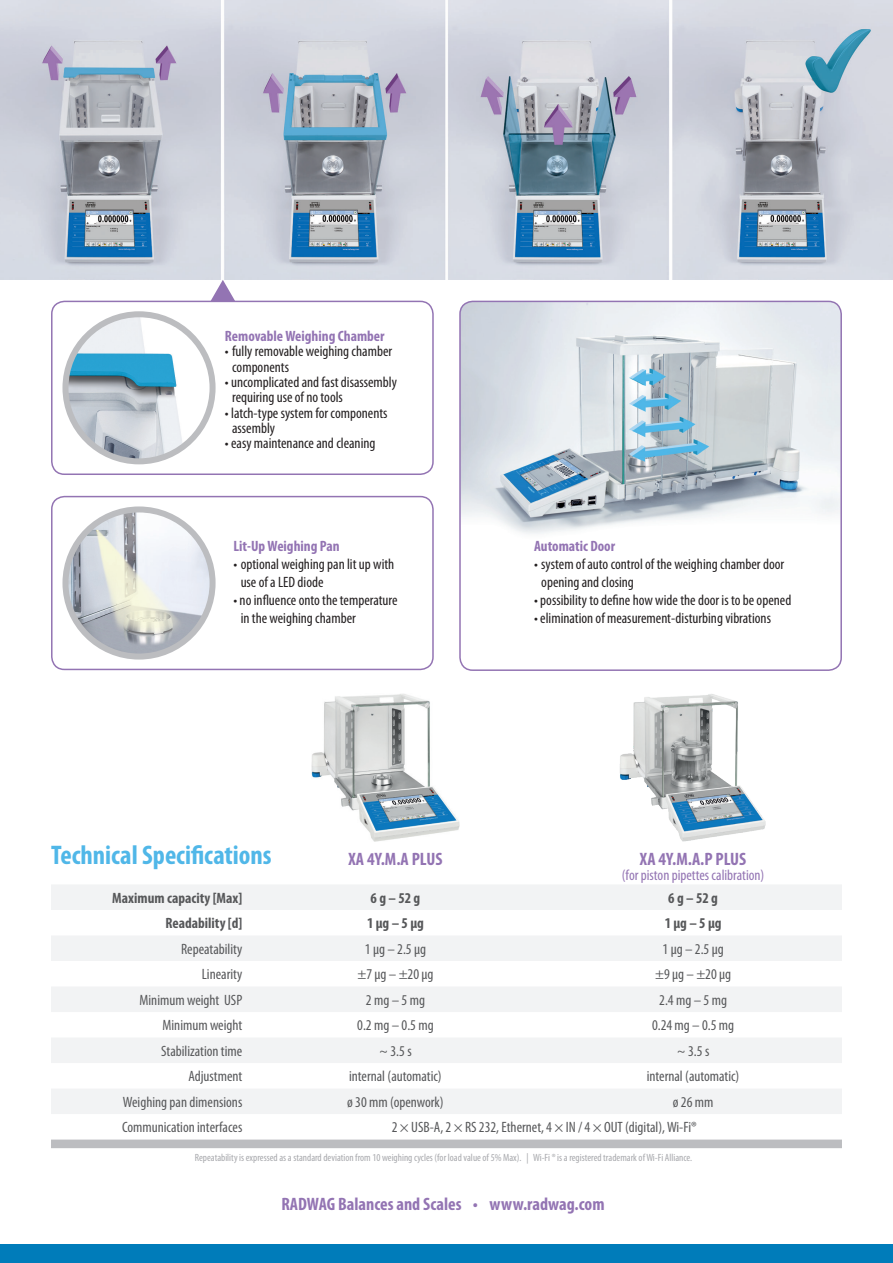
<style>
.page{position:relative;width:893px;height:1263px;background:#fff}
.page>*{position:absolute;margin:0;border:0;box-sizing:border-box;transform-origin:0 0}
.t1{font:700 condensed 27px "Myriad Pro";color:#50b7e8}
.t2{font:700 condensed 18px "Myriad Pro";color:#9374b3}
.t3{font:condensed 15px/15.3px "Myriad Pro";color:#231f20}
.t4{font:condensed 15px "Myriad Pro";color:#57585a}
.t5{font:700 condensed 15px "Myriad Pro";color:#57585a}
.t6{font:700 condensed 15px "Myriad Pro";color:#9374b3}
.t7{font:condensed 15px "Myriad Pro";color:#9374b3}
.t8{font:condensed 10.5px "Myriad Pro";color:#a8a9ad}
</style>
<div class="page">
<img style="left:0;top:0;width:893px;height:280px">
<div style="left:51px;top:301px;width:383px;height:174px;border:2px solid #9374b3;border-radius:13px"></div>
<img style="left:460px;top:301px;width:381px;height:369px">
<div style="left:459px;top:301px;width:383px;height:370px;border:2px solid #9374b3;border-radius:13px"></div>
<div style="left:51px;top:496px;width:383px;height:174px;border:2px solid #9374b3;border-radius:13px"></div>
<img style="left:65px;top:314px;width:148px;height:147px;border-radius:74px">
<div style="left:62px;top:311px;width:154px;height:153px;border:6px solid #bcbdc0;border-radius:50%"></div>
<img style="left:65px;top:509px;width:148px;height:147px;border-radius:74px">
<div style="left:62px;top:506px;width:154px;height:153px;border:6px solid #bcbdc0;border-radius:50%"></div>
<div style="left:0;top:1245px;width:893px;height:18px;background:#007cba"></div>
<svg style="left:210px;top:280px;width:25px;height:22px"></svg>
<img style="left:311px;top:694px;width:149px;height:148px">
<img style="left:620px;top:694px;width:146px;height:148px">
<svg style="left:51px;top:885px;width:791px;height:229px;fill:#f2f3f4"></svg>
<svg style="left:51px;top:1139px;width:791px;height:9px;background:#c0c1c4"></svg>
<p class="t6" style="left:225px;top:327px;width:161px">Removable Weighing Chamber</p>
<p class="t3" style="left:232px;top:344px;width:161px;text-indent:-7px">• fully removable weighing chamber components</p>
<p class="t3" style="left:232px;top:374px;width:166px;text-indent:-7px">• uncomplicated and fast disassembly requiring use of no tools</p>
<p class="t3" style="left:232px;top:405px;width:157px;text-indent:-7px">• latch-type system for components assembly</p>
<p class="t3" style="left:225px;top:435px;width:152px">• easy maintenance and cleaning</p>
<p class="t6" style="left:233px;top:536px;width:108px">Lit-Up Weighing Pan</p>
<p class="t3" style="left:241px;top:554px;width:155px;line-height:18px;text-indent:-7px">• optional weighing pan lit up with use of a LED diode</p>
<p class="t3" style="left:241px;top:590px;width:158px;line-height:18px;text-indent:-7px">• no influence onto the temperature in the weighing chamber</p>
<p class="t6" style="left:534px;top:536px;width:83px">Automatic Door</p>
<p class="t3" style="left:541px;top:554px;width:244px;line-height:18px;text-indent:-7px">• system of auto control of the weighing chamber door opening and closing</p>
<p class="t3" style="left:534px;top:592px;width:259px">• possibility to define how wide the door is to be opened</p>
<p class="t3" style="left:534px;top:610px;width:238px">• elimination of measurement-disturbing vibrations</p>
<h1 class="t1" style="left:51px;top:838px;width:222px">Technical Specifications</h1>
<p class="t2" style="left:348px;top:847px;width:96px">XA 4Y.M.A PLUS</p>
<p class="t2" style="left:640px;top:847px;width:108px">XA 4Y.M.A.P PLUS</p>
<p class="t7" style="left:622px;top:865px;width:144px">(for piston pipettes calibration)</p>
<p class="t5" style="left:112px;top:888px;width:132px">Maximum capacity [Max]</p>
<p class="t5" style="left:371px;top:888px;width:51px">6 g – 52 g</p>
<p class="t5" style="left:668px;top:888px;width:51px">6 g – 52 g</p>
<p class="t5" style="left:166px;top:914px;width:78px">Readability [d]</p>
<p class="t5" style="left:367px;top:914px;width:58px">1 µg – 5 µg</p>
<p class="t5" style="left:665px;top:914px;width:58px">1 µg – 5 µg</p>
<p class="t4" style="left:181px;top:940px;width:63px">Repeatability</p>
<p class="t4" style="left:365px;top:940px;width:63px">1 μg – 2.5 μg</p>
<p class="t4" style="left:663px;top:940px;width:63px">1 μg – 2.5 μg</p>
<p class="t4" style="left:202px;top:965px;width:42px">Linearity</p>
<p class="t4" style="left:357px;top:965px;width:78px">±7 µg – ±20 µg</p>
<p class="t4" style="left:655px;top:965px;width:78px">±9 µg – ±20 µg</p>
<p class="t4" style="left:140px;top:991px;width:104px">Minimum weight USP</p>
<p class="t4" style="left:366px;top:991px;width:61px">2 mg – 5 mg</p>
<p class="t4" style="left:659px;top:991px;width:69px">2.4 mg – 5 mg</p>
<p class="t4" style="left:162px;top:1016px;width:81px">Minimum weight</p>
<p class="t4" style="left:357px;top:1016px;width:78px">0.2 mg – 0.5 mg</p>
<p class="t4" style="left:652px;top:1016px;width:84px">0.24 mg – 0.5 mg</p>
<p class="t4" style="left:161px;top:1042px;width:83px">Stabilization time</p>
<p class="t4" style="left:379px;top:1042px;width:34px">~ 3.5 s</p>
<p class="t4" style="left:677px;top:1042px;width:34px">~ 3.5 s</p>
<p class="t4" style="left:188px;top:1067px;width:55px">Adjustment</p>
<p class="t4" style="left:349px;top:1067px;width:94px">internal (automatic)</p>
<p class="t4" style="left:647px;top:1067px;width:94px">internal (automatic)</p>
<p class="t4" style="left:123px;top:1093px;width:121px">Weighing pan dimensions</p>
<p class="t4" style="left:347px;top:1093px;width:98px">ø 30 mm (openwork)</p>
<p class="t4" style="left:673px;top:1093px;width:42px">ø 26 mm</p>
<p class="t4" style="left:122px;top:1118px;width:122px">Communication interfaces</p>
<p class="t4" style="left:392px;top:1118px;width:306px">2 × USB-A, 2 × RS 232, Ethernet, 4 × IN / 4 × OUT (digital), Wi-Fi®</p>
<p class="t8" style="left:195px;top:1151px;width:499px">Repeatability is expressed as a standard deviation from 10 weighing cycles (for load value of 5% Max). | Wi-Fi ® is a registered trademark of Wi-Fi Alliance.</p>
<p class="t2" style="left:281px;top:1192px;width:325px">RADWAG Balances and Scales • www.radwag.com</p>
</div>
